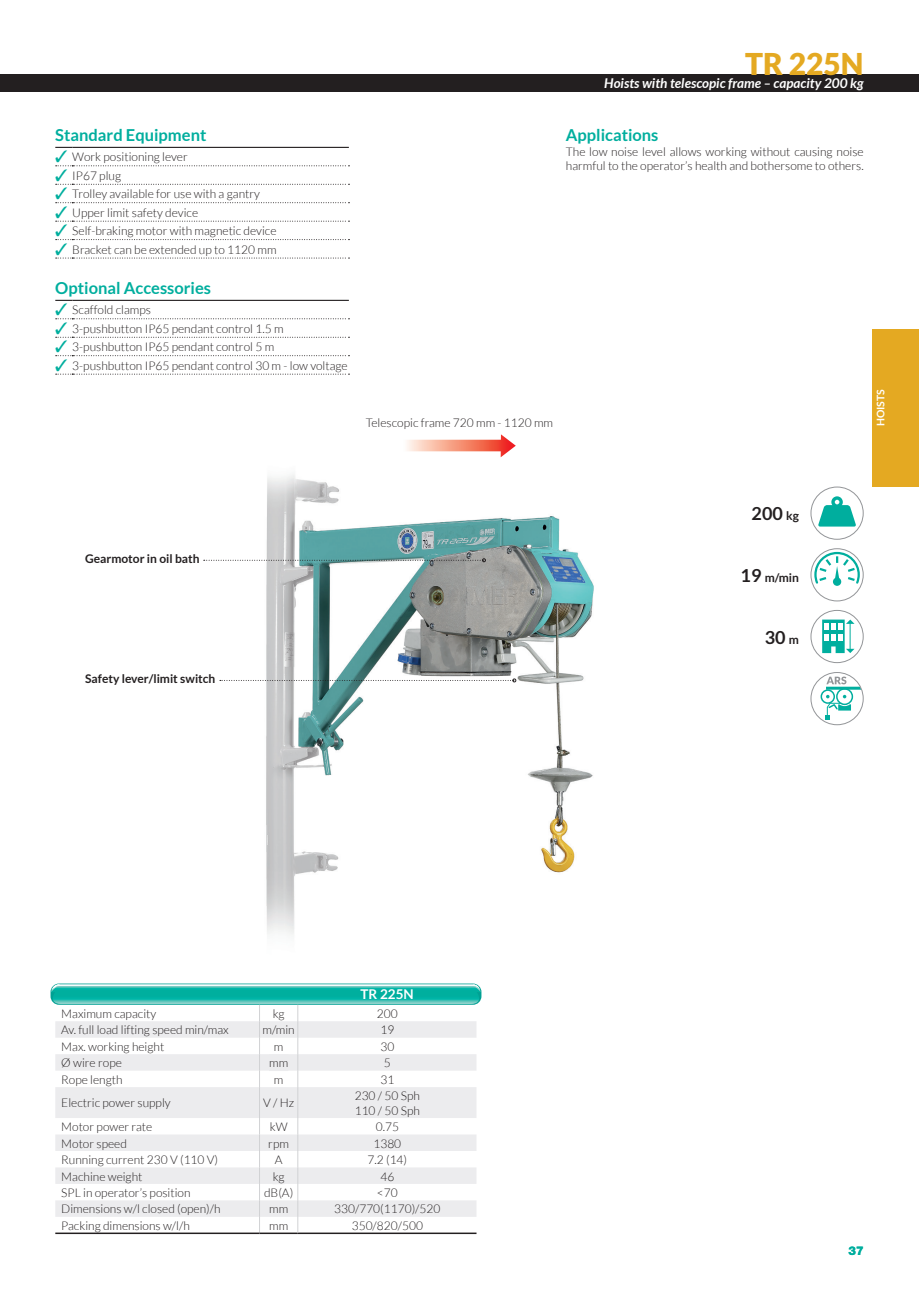
<style>
.page{position:relative;width:919px;height:1289px;background:#fff}
.page>*{position:absolute;margin:0;border:0;box-sizing:border-box;transform-origin:0 0}
.t1{font:900 30px "Lato";color:#e4a922}
.t2{font:700 18px "Lato";color:#231f20}
.t3{font:700 16.5px "Lato";color:#00ae9e}
.t4{font:italic 700 13.5px "Lato";color:#fff}
.t5{font:700 13.5px "Lato";color:#fff}
.t6{font:300 12px/14.4px "Lato";color:#231f20}
.t7{font:700 12px "Lato";color:#231f20}
.t8{font:800 12px "Helvetica Neue LT Std";color:#00ae9e}
.t9{font:700 10.5px "Lato";color:#fff}
.s1{font-size:12px}
.s2{font-size:18px}
</style>
<div class="page">
<div style="left:13px;top:75px;width:905px;height:17px;background:#231f20"></div>
<div style="left:0;top:75px;width:13px;height:17px;background:#231f20"></div>
<img style="left:266px;top:445px;width:328px;height:490px">
<svg style="left:403px;top:434px;width:112px;height:23px"></svg>
<svg style="left:204px;top:558px;width:282px;height:4px"></svg>
<svg style="left:220px;top:678px;width:296px;height:4px"></svg>
<div style="left:810px;top:672px;width:53px;height:53px;border:1px solid #939598;border-radius:50%"></div>
<svg style="left:819px;top:676px;width:42px;height:44px"></svg>
<div style="left:810px;top:610px;width:53px;height:53px;border:1px solid #939598;border-radius:50%"></div>
<svg style="left:822px;top:619px;width:32px;height:34px"></svg>
<svg style="left:818px;top:496px;width:38px;height:30px"></svg>
<div style="left:810px;top:486px;width:53px;height:53px;border:1px solid #939598;border-radius:50%"></div>
<div style="left:810px;top:548px;width:53px;height:53px;border:1px solid #939598;border-radius:50%"></div>
<svg style="left:813px;top:551px;width:47px;height:34px"></svg>
<div style="left:50px;top:983px;width:431px;height:21px;background:#8cd4ce;border-radius:8px"></div>
<svg style="left:55px;top:1087px;width:421px;height:129px;fill:#ececee"></svg>
<hr style="left:259px;top:1087px;width:1px;height:30px;background:#d1d2d4">
<svg style="left:259px;top:1117px;width:1px;height:115px"></svg>
<hr style="left:55px;top:1232px;width:204px;height:1px;background:#231f20">
<hr style="left:259px;top:1232px;width:39px;height:1px;background:#231f20">
<hr style="left:298px;top:1232px;width:178px;height:1px;background:#231f20">
<svg style="left:51px;top:984px;width:429px;height:103px"></svg>
<hr style="left:297px;top:1087px;width:1px;height:30px;background:#d1d2d4">
<svg style="left:297px;top:1117px;width:1px;height:115px"></svg>
<div style="left:269px;top:1054px;width:19px;height:16px;background:#ececee"></div>
<div style="left:273px;top:1167px;width:11px;height:17px;background:#ececee"></div>
<div style="left:872px;top:328px;width:46px;height:158px;background:#e4a922"></div>
<svg style="left:55px;top:147px;width:294px;height:112px"></svg>
<svg style="left:55px;top:300px;width:294px;height:75px"></svg>
<p class="t3" style="left:55px;top:126px;width:153px">Standard Equipment</p>
<p class="t6" style="left:72px;top:150px;width:117px">Work positioning lever</p>
<p class="t6" style="left:72px;top:168px;width:50px">IP67 plug</p>
<p class="t6" style="left:72px;top:187px;width:189px">Trolley available for use with a gantry</p>
<p class="t6" style="left:72px;top:205px;width:127px">Upper limit safety device</p>
<p class="t6" style="left:72px;top:224px;width:206px">Self-braking motor with magnetic device</p>
<p class="t6" style="left:72px;top:242px;width:206px">Bracket can be extended up to 1120 mm</p>
<p class="t3" style="left:55px;top:279px;width:157px">Optional Accessories</p>
<p class="t6" style="left:72px;top:303px;width:80px">Scaffold clamps</p>
<p class="t6" style="left:72px;top:321px;width:213px">3-pushbutton IP65 pendant control 1.5 m</p>
<p class="t6" style="left:72px;top:340px;width:203px">3-pushbutton IP65 pendant control 5 m</p>
<p class="t6" style="left:72px;top:358px;width:277px">3-pushbutton IP65 pendant control 30 m - low voltage</p>
<p class="t1" style="left:745px;top:46px;width:120px">TR 225N</p>
<p class="t4" style="left:604px;top:76px;width:261px">Hoists with telescopic frame – capacity 200 kg</p>
<p class="t3" style="left:566px;top:126px;width:94px">Applications</p>
<p class="t6" style="left:566px;top:144px;width:299px">The low noise level allows working without causing noise harmful to the operator’s health and bothersome to others.</p>
<p class="t6" style="left:366px;top:415px;width:189px">Telescopic frame 720 mm - 1120 mm</p>
<p class="t9" style="left:874px;top:426px;width:39px;rotate:-90deg">HOISTS</p>
<p class="t7" style="left:85px;top:552px;width:116px">Gearmotor in oil bath</p>
<p class="t7" style="left:85px;top:672px;width:132px">Safety lever/limit switch</p>
<p class="t2" style="left:751px;top:503px;width:49px">200 <span class="s1">kg</span></p>
<p class="t7" style="left:740px;top:571px;width:60px"><span class="s2">19</span> m/min</p>
<p class="t2" style="left:764px;top:627px;width:36px">30 <span class="s1">m</span></p>
<p class="t5" style="left:360px;top:986px;width:55px">TR 225N</p>
<p class="t6" style="left:61px;top:1006px;width:96px">Maximum capacity</p>
<p class="t6" style="left:273px;top:1006px;width:13px">kg</p>
<p class="t6" style="left:377px;top:1006px;width:22px">200</p>
<p class="t6" style="left:61px;top:1022px;width:169px">Av. full load lifting speed min/max</p>
<p class="t6" style="left:262px;top:1022px;width:34px">m/min</p>
<p class="t6" style="left:380px;top:1022px;width:15px">19</p>
<p class="t6" style="left:61px;top:1039px;width:104px">Max. working height</p>
<p class="t6" style="left:274px;top:1039px;width:11px">m</p>
<p class="t6" style="left:380px;top:1039px;width:15px">30</p>
<p class="t6" style="left:61px;top:1055px;width:62px">Ø wire rope</p>
<p class="t6" style="left:269px;top:1055px;width:21px">mm</p>
<p class="t6" style="left:384px;top:1055px;width:8px">5</p>
<p class="t6" style="left:61px;top:1072px;width:63px">Rope length</p>
<p class="t6" style="left:274px;top:1072px;width:11px">m</p>
<p class="t6" style="left:380px;top:1072px;width:15px">31</p>
<p class="t6" style="left:61px;top:1095px;width:111px">Electric power supply</p>
<p class="t6" style="left:263px;top:1095px;width:33px">V / Hz</p>
<p class="t6" style="left:355px;top:1088px;width:67px">230 / 50 Sph</p>
<p class="t6" style="left:355px;top:1103px;width:67px">110 / 50 Sph</p>
<p class="t6" style="left:61px;top:1119px;width:92px">Motor power rate</p>
<p class="t6" style="left:270px;top:1119px;width:19px">kW</p>
<p class="t6" style="left:375px;top:1119px;width:25px">0.75</p>
<p class="t6" style="left:61px;top:1136px;width:67px">Motor speed</p>
<p class="t6" style="left:268px;top:1136px;width:22px">rpm</p>
<p class="t6" style="left:373px;top:1136px;width:29px">1380</p>
<p class="t6" style="left:61px;top:1152px;width:158px">Running current 230 V (110 V)</p>
<p class="t6" style="left:275px;top:1152px;width:9px">A</p>
<p class="t6" style="left:367px;top:1152px;width:41px">7.2 (14)</p>
<p class="t6" style="left:61px;top:1168px;width:83px">Machine weight</p>
<p class="t6" style="left:273px;top:1168px;width:13px">kg</p>
<p class="t6" style="left:380px;top:1168px;width:15px">46</p>
<p class="t6" style="left:61px;top:1185px;width:131px">SPL in operator’s position</p>
<p class="t6" style="left:264px;top:1185px;width:31px">dB(A)</p>
<p class="t6" style="left:377px;top:1185px;width:22px">&lt;70</p>
<p class="t6" style="left:61px;top:1201px;width:161px">Dimensions w/l closed (open)/h</p>
<p class="t6" style="left:269px;top:1201px;width:21px">mm</p>
<p class="t6" style="left:334px;top:1201px;width:108px">330/770(1170)/520</p>
<p class="t6" style="left:61px;top:1218px;width:130px">Packing dimensions w/l/h</p>
<p class="t6" style="left:269px;top:1218px;width:21px">mm</p>
<p class="t6" style="left:352px;top:1218px;width:73px">350/820/500</p>
<p class="t8" style="left:848px;top:1243px;width:17px">37</p>
</div>
